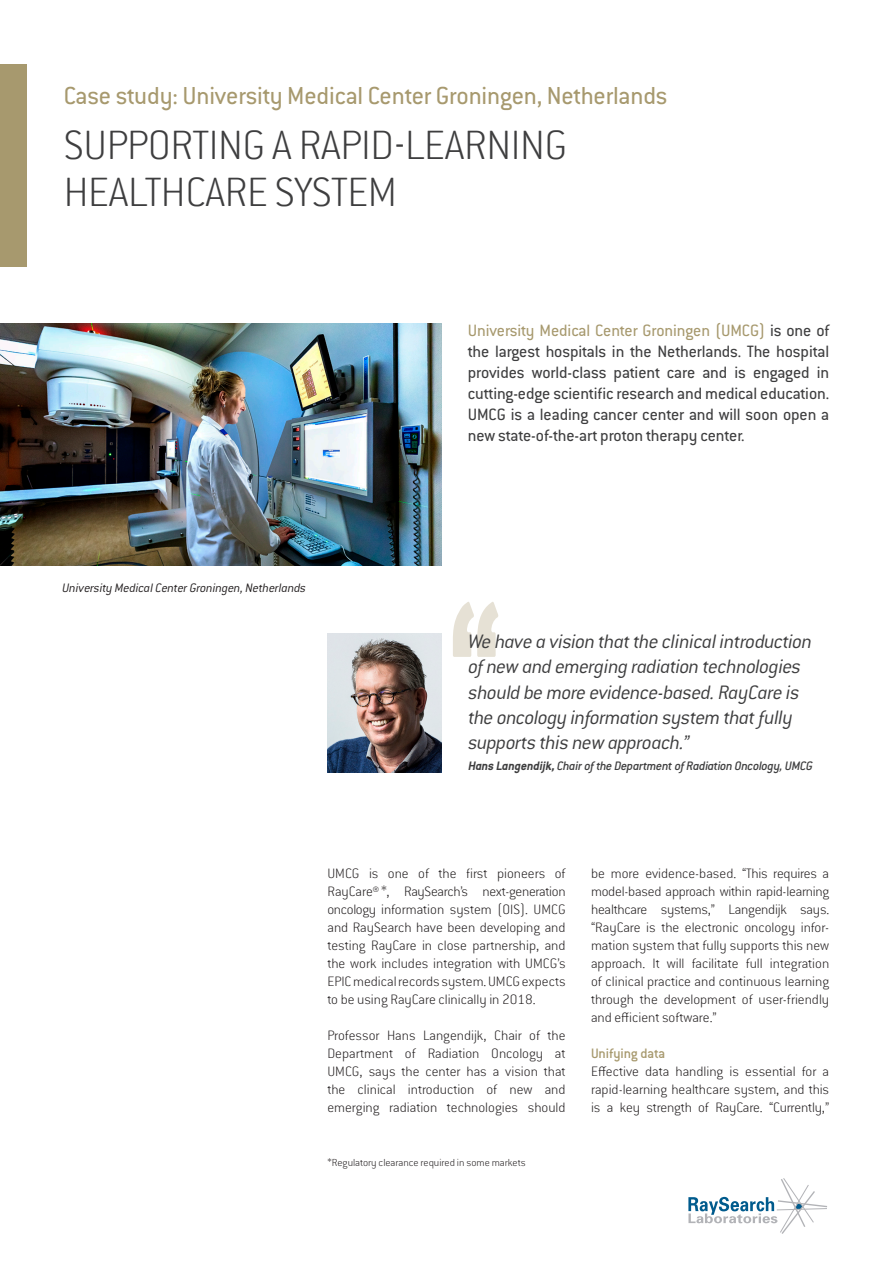
<style>
.page{position:relative;width:893px;height:1263px;background:#fff}
.page>*{position:absolute;margin:0;border:0;box-sizing:border-box;transform-origin:0 0}
.Heading_1{font:200 45px/46.5px "Conduit ITC Pro";letter-spacing:-.01em;color:#3e3e3f}
.Heading_Case_study{font:27px "Conduit ITC Pro";letter-spacing:-.005em;color:#a7996e}
.Citat{font:italic 300 21.45px/25.3px "Conduit ITC Pro";letter-spacing:-.025em;color:#3e3e3f}
.Ingress{font:18px/21px "Conduit ITC Pro";letter-spacing:-.005em;color:#3e3e3f;text-align:justify}
.Heading_3{font:200 15px/18px "Conduit ITC Pro";color:#231f20;text-align:justify}
.Bröd{font:200 15px/18px "Conduit ITC Pro";letter-spacing:-.01em;color:#231f20;text-align:justify}
.Heading_3-2{font:500 15px "Conduit ITC Pro";letter-spacing:-.005em;color:#a7996e}
.Citat-2{font:italic 500 13.5px "Conduit ITC Pro";letter-spacing:-.02em;color:#3e3e3f}
.Bildtext_förstasidan{font:italic 300 13.5px "Conduit ITC Pro";letter-spacing:-.015em;color:#231f20}
.Bröd-2{font:200 11.25px "Conduit ITC Pro";color:#231f20}
.s1{color:#a7996e}
.s2{font-weight:700}
</style>
<div class="page">
<svg style="left:688px;top:1178px;width:139px;height:56px"></svg>
<div style="left:0;top:64px;width:26px;height:202px;background:#a7996e"></div>
<img style="left:327px;top:634px;width:115px;height:139px">
<img style="left:0;top:323px;width:442px;height:243px">
<svg style="left:453px;top:602px;width:45px;height:55px"></svg>
<p class="Heading_Case_study" style="left:64px;top:81px;width:605px">Case study: University Medical Center Groningen, Netherlands</p>
<p class="Heading_1" style="left:64px;top:122px;width:505px">SUPPORTING A RAPID-LEARNING<br>HEALTHCARE SYSTEM</p>
<p class="Ingress" style="left:468px;top:320px;width:363px"><span class="s1">University Medical Center Groningen (UMCG)</span> is one of the largest hospitals in the Netherlands. The hospital provides world-class patient care and is engaged in cutting-edge scientific research and medical education.<br>UMCG is a leading cancer center and will soon open a new state-of-the-art proton therapy center.</p>
<p class="Bildtext_förstasidan" style="left:62px;top:580px;width:245px">University Medical Center Groningen, Netherlands</p>
<p class="Citat" style="left:468px;top:629px;width:345px">We have a vision that the clinical introduction of new and emerging radiation technologies should be more evidence-based. RayCare is the oncology information system that fully supports this new approach.”</p>
<p class="Citat-2" style="left:468px;top:759px;width:346px"><span class="s2">Hans Langendijk,</span> Chair of the Department of Radiation Oncology, UMCG</p>
<p class="Heading_3" style="left:327px;top:864px;width:240px">UMCG is one of the first pioneers of RayCare® *, RaySearch’s next-generation oncology information system (OIS). UMCG and RaySearch have been developing and testing RayCare in close partnership, and the work includes integration with UMCG’s EPIC medical records system. UMCG expects to be using RayCare clinically in 2018.</p>
<p class="Heading_3" style="left:327px;top:1026px;width:240px">Professor Hans Langendijk, Chair of the Department of Radiation Oncology at UMCG, says the center has a vision that the clinical introduction of new and emerging radiation technologies should</p>
<p class="Bröd-2" style="left:327px;top:1156px;width:200px">*Regulatory clearance required in some markets</p>
<p class="Heading_3" style="left:591px;top:864px;width:240px">be more evidence-based. “This requires a model-based approach within rapid-learning healthcare systems,” Langendijk says. “RayCare is the electronic oncology infor&shy;mation system that fully supports this new approach. It will facilitate full integration of clinical practice and continuous learning through the development of user-friendly and efficient software.”</p>
<p class="Heading_3-2" style="left:591px;top:1044px;width:76px">Unifying data</p>
<p class="Bröd" style="left:591px;top:1062px;width:240px">Effective data handling is essential for a rapid-learning healthcare system, and this is a key strength of RayCare. “Currently,”</p>
</div>
